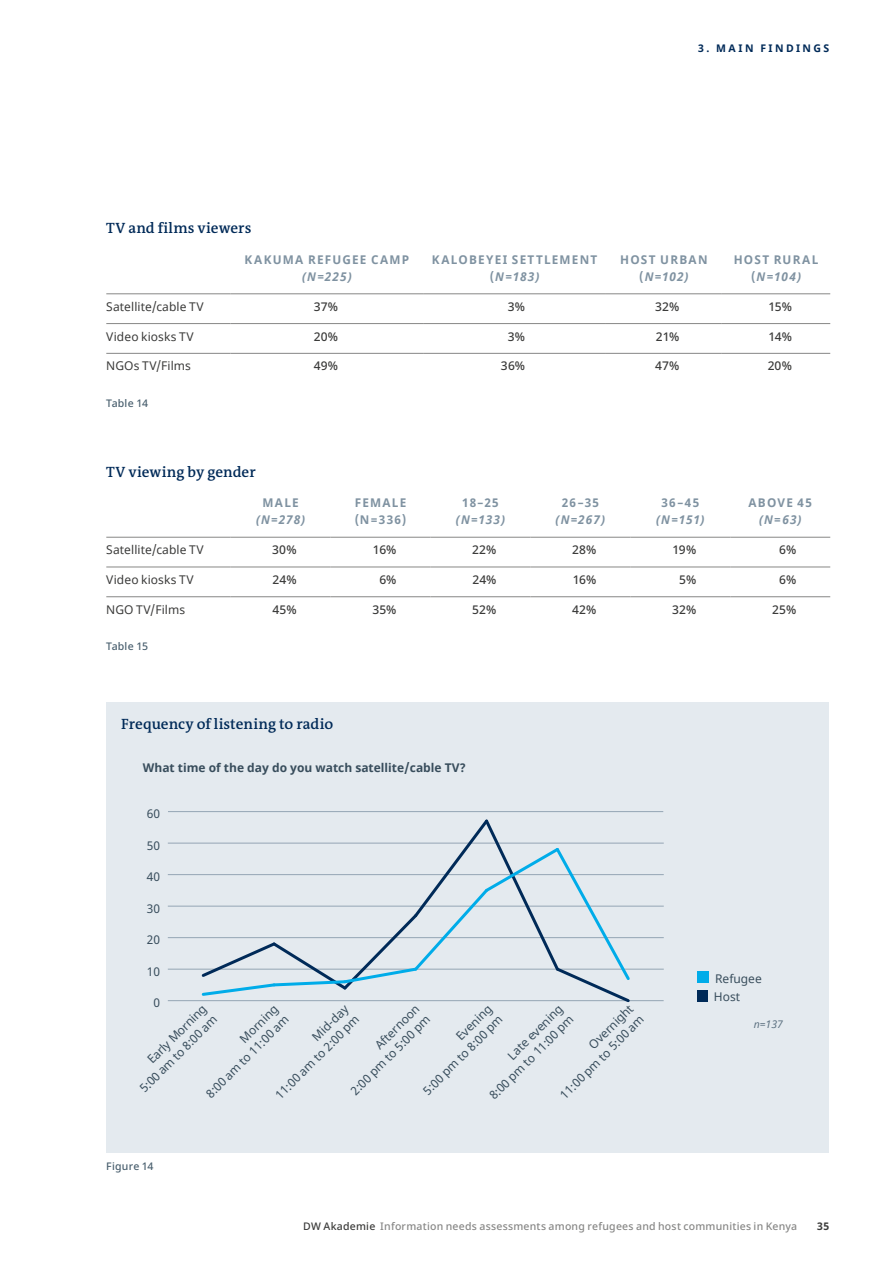
<style>
.page{position:relative;width:893px;height:1263px;background:#fff}
.page>*{position:absolute;margin:0;border:0;box-sizing:border-box;transform-origin:0 0}
.DWA_CD2018_Table_Hea{font:600 15px "DW The Antiqua B W6";letter-spacing:.01em;color:#002a58}
.DWA_CD2018_Figures_H{font:600 15px "DW The Antiqua B W6";letter-spacing:.005em;color:#002a58}
.t1{font:12px/15px "Noto Sans";color:#384d5c;text-align:right}
.DWA_CD2018_Fließtext{font:700 12px/17.2px "Noto Sans";letter-spacing:.105em;color:#7f92a1;text-align:center}
.DWA_CD2018_Fließtext-2{font:500 12px "Noto Sans";letter-spacing:.01em;color:#3b3b3a}
.DWA_CD2018_Fließtext-3{font:12px "Noto Sans";letter-spacing:.005em;color:#3b3b3a}
.DWA_CD2018_Fließtext-4{font:italic 700 12px/17.2px "Noto Sans";letter-spacing:.09em;color:#7f92a1;text-align:center}
.t2{font:700 12px "Noto Sans";color:#384d5c}
.t3{font:500 10.5px "Noto Sans";letter-spacing:.02em;color:#878786}
.DWA_CD2018_Rubrik{font:700 10.5px "Noto Sans";letter-spacing:.23em;color:#002a58}
.DWA_CD2018_FT_Zwisch{font:500 10.5px "Noto Sans";letter-spacing:.02em;color:#495f6e}
.Figure{font:500 10.5px "Noto Sans";letter-spacing:.02em;color:#495f6e}
.t4{font:italic 10.5px "Noto Sans";color:#5a6f7f}
.t5{font:700 10.5px "Noto Sans";color:#3b3b3a}
.s1{font-style:italic}
.s2{font-style:normal}
.s3{color:#3b3b3a}
</style>
<div class="page">
<hr style="left:106px;top:294px;width:125px;height:1px;background:#878786">
<hr style="left:231px;top:294px;width:192px;height:1px;background:#878786">
<hr style="left:423px;top:294px;width:183px;height:1px;background:#878786">
<hr style="left:606px;top:294px;width:116px;height:1px;background:#878786">
<hr style="left:722px;top:294px;width:108px;height:1px;background:#878786">
<hr style="left:106px;top:323px;width:125px;height:1px;background:#878786">
<hr style="left:231px;top:323px;width:192px;height:1px;background:#878786">
<hr style="left:423px;top:323px;width:183px;height:1px;background:#878786">
<hr style="left:606px;top:323px;width:116px;height:1px;background:#878786">
<hr style="left:722px;top:323px;width:108px;height:1px;background:#878786">
<hr style="left:106px;top:353px;width:125px;height:1px;background:#878786">
<hr style="left:231px;top:353px;width:192px;height:1px;background:#878786">
<hr style="left:423px;top:353px;width:183px;height:1px;background:#878786">
<hr style="left:606px;top:353px;width:116px;height:1px;background:#878786">
<hr style="left:722px;top:353px;width:108px;height:1px;background:#878786">
<hr style="left:106px;top:537px;width:125px;height:1px;background:#878786">
<hr style="left:231px;top:537px;width:100px;height:1px;background:#878786">
<hr style="left:331px;top:537px;width:100px;height:1px;background:#878786">
<hr style="left:431px;top:537px;width:99px;height:1px;background:#878786">
<hr style="left:530px;top:537px;width:100px;height:1px;background:#878786">
<hr style="left:630px;top:537px;width:100px;height:1px;background:#878786">
<hr style="left:730px;top:537px;width:100px;height:1px;background:#878786">
<hr style="left:106px;top:567px;width:125px;height:1px;background:#878786">
<hr style="left:231px;top:567px;width:100px;height:1px;background:#878786">
<hr style="left:331px;top:567px;width:100px;height:1px;background:#878786">
<hr style="left:431px;top:567px;width:99px;height:1px;background:#878786">
<hr style="left:530px;top:567px;width:100px;height:1px;background:#878786">
<hr style="left:630px;top:567px;width:100px;height:1px;background:#878786">
<hr style="left:730px;top:567px;width:100px;height:1px;background:#878786">
<hr style="left:106px;top:596px;width:125px;height:1px;background:#878786">
<hr style="left:231px;top:596px;width:100px;height:1px;background:#878786">
<hr style="left:331px;top:596px;width:100px;height:1px;background:#878786">
<hr style="left:431px;top:596px;width:99px;height:1px;background:#878786">
<hr style="left:530px;top:596px;width:100px;height:1px;background:#878786">
<hr style="left:630px;top:596px;width:100px;height:1px;background:#878786">
<hr style="left:730px;top:596px;width:100px;height:1px;background:#878786">
<div style="left:106px;top:702px;width:723px;height:450px;background:#e4eaef"></div>
<div style="left:697px;top:972px;width:11px;height:11px;background:#00ace9"></div>
<div style="left:697px;top:990px;width:11px;height:11px;background:#002a58"></div>
<hr style="left:168px;top:1000px;width:496px;height:1px;background:#94a5b4">
<hr style="left:168px;top:969px;width:496px;height:1px;background:#94a5b4">
<hr style="left:168px;top:937px;width:496px;height:1px;background:#94a5b4">
<hr style="left:168px;top:906px;width:496px;height:1px;background:#94a5b4">
<hr style="left:168px;top:874px;width:496px;height:1px;background:#94a5b4">
<hr style="left:168px;top:843px;width:496px;height:1px;background:#94a5b4">
<hr style="left:168px;top:811px;width:495px;height:1px;background:#94a5b4">
<svg style="left:199px;top:819px;width:433px;height:184px"></svg>
<p class="DWA_CD2018_Table_Hea" style="left:106px;top:219px;width:147px">TV and films viewers</p>
<p class="DWA_CD2018_Rubrik" style="left:698px;top:41px;width:132px">3. MAIN FINDINGS</p>
<p class="DWA_CD2018_Fließtext" style="left:245px;top:251px;width:166px">KAKUMA REFUGEE CAMP <span class="s1">(N=225)</span></p>
<p class="DWA_CD2018_Fließtext" style="left:432px;top:251px;width:167px">KALOBEYEI SETTLEMENT (<span class="s1">N=183)</span></p>
<p class="DWA_CD2018_Fließtext" style="left:620px;top:251px;width:89px">HOST URBAN (<span class="s1">N=102)</span></p>
<p class="DWA_CD2018_Fließtext" style="left:734px;top:251px;width:86px">HOST RURAL (<span class="s1">N=104)</span></p>
<p class="DWA_CD2018_Fließtext-3" style="left:106px;top:298px;width:99px">Satellite/cable TV</p>
<p class="DWA_CD2018_Fließtext-2" style="left:314px;top:298px;width:26px">37%</p>
<p class="DWA_CD2018_Fließtext-2" style="left:508px;top:298px;width:19px">3%</p>
<p class="DWA_CD2018_Fließtext-2" style="left:655px;top:298px;width:26px">32%</p>
<p class="DWA_CD2018_Fließtext-2" style="left:768px;top:298px;width:25px">15%</p>
<p class="DWA_CD2018_Fließtext-3" style="left:106px;top:328px;width:89px">Video kiosks TV</p>
<p class="DWA_CD2018_Fließtext-2" style="left:314px;top:328px;width:26px">20%</p>
<p class="DWA_CD2018_Fließtext-2" style="left:508px;top:328px;width:19px">3%</p>
<p class="DWA_CD2018_Fließtext-2" style="left:656px;top:328px;width:25px">21%</p>
<p class="DWA_CD2018_Fließtext-2" style="left:768px;top:328px;width:25px">14%</p>
<p class="DWA_CD2018_Fließtext-3" style="left:106px;top:358px;width:86px">NGOs TV/Films</p>
<p class="DWA_CD2018_Fließtext-2" style="left:314px;top:358px;width:26px">49%</p>
<p class="DWA_CD2018_Fließtext-2" style="left:501px;top:358px;width:26px">36%</p>
<p class="DWA_CD2018_Fließtext-2" style="left:655px;top:358px;width:26px">47%</p>
<p class="DWA_CD2018_Fließtext-2" style="left:768px;top:358px;width:26px">20%</p>
<p class="DWA_CD2018_FT_Zwisch" style="left:106px;top:396px;width:43px">Table 14</p>
<p class="DWA_CD2018_Table_Hea" style="left:106px;top:462px;width:151px">TV viewing by gender</p>
<p class="DWA_CD2018_Fließtext-4" style="left:256px;top:494px;width:51px"><span class="s2">MALE </span>(N=278)</p>
<p class="DWA_CD2018_Fließtext" style="left:355px;top:494px;width:53px;text-align:left">FEMALE (N=336)</p>
<p class="DWA_CD2018_Fließtext-4" style="left:456px;top:494px;width:51px"><span class="s2">18–25 </span>(N=133)</p>
<p class="DWA_CD2018_Fließtext-4" style="left:556px;top:494px;width:51px"><span class="s2">26–35 </span>(N=267)</p>
<p class="DWA_CD2018_Fließtext-4" style="left:656px;top:494px;width:50px"><span class="s2">36–45 </span>(N=151)</p>
<p class="DWA_CD2018_Fließtext" style="left:748px;top:494px;width:65px">ABOVE 45 <span class="s1">(N=63)</span></p>
<p class="DWA_CD2018_Fließtext-3" style="left:106px;top:542px;width:99px">Satellite/cable TV</p>
<p class="DWA_CD2018_Fließtext-2" style="left:272px;top:541px;width:26px">30%</p>
<p class="DWA_CD2018_Fließtext-2" style="left:373px;top:541px;width:25px">16%</p>
<p class="DWA_CD2018_Fließtext-2" style="left:472px;top:541px;width:26px">22%</p>
<p class="DWA_CD2018_Fließtext-2" style="left:572px;top:541px;width:26px">28%</p>
<p class="DWA_CD2018_Fließtext-2" style="left:673px;top:541px;width:25px">19%</p>
<p class="DWA_CD2018_Fließtext-2" style="left:779px;top:541px;width:19px">6%</p>
<p class="DWA_CD2018_Fließtext-3" style="left:106px;top:571px;width:89px">Video kiosks TV</p>
<p class="DWA_CD2018_Fließtext-2" style="left:272px;top:571px;width:26px">24%</p>
<p class="DWA_CD2018_Fließtext-2" style="left:379px;top:571px;width:19px">6%</p>
<p class="DWA_CD2018_Fließtext-2" style="left:472px;top:571px;width:26px">24%</p>
<p class="DWA_CD2018_Fließtext-2" style="left:573px;top:571px;width:25px">16%</p>
<p class="DWA_CD2018_Fließtext-2" style="left:679px;top:571px;width:19px">5%</p>
<p class="DWA_CD2018_Fließtext-2" style="left:779px;top:571px;width:19px">6%</p>
<p class="DWA_CD2018_Fließtext-3" style="left:106px;top:601px;width:80px">NGO TV/Films</p>
<p class="DWA_CD2018_Fließtext-2" style="left:272px;top:601px;width:26px">45%</p>
<p class="DWA_CD2018_Fließtext-2" style="left:372px;top:601px;width:26px">35%</p>
<p class="DWA_CD2018_Fließtext-2" style="left:472px;top:601px;width:26px">52%</p>
<p class="DWA_CD2018_Fließtext-2" style="left:572px;top:601px;width:26px">42%</p>
<p class="DWA_CD2018_Fließtext-2" style="left:672px;top:601px;width:26px">32%</p>
<p class="DWA_CD2018_Fließtext-2" style="left:772px;top:601px;width:26px">25%</p>
<p class="DWA_CD2018_FT_Zwisch" style="left:106px;top:638px;width:43px">Table 15</p>
<p class="DWA_CD2018_Figures_H" style="left:121px;top:714px;width:214px">Frequency of listening to radio</p>
<p class="t2" style="left:143px;top:759px;width:325px">What time of the day do you watch satellite/cable TV?</p>
<p class="t1" style="left:147px;top:807px;width:15px">60</p>
<p class="t1" style="left:147px;top:838px;width:15px">50</p>
<p class="t1" style="left:147px;top:870px;width:15px">40</p>
<p class="t1" style="left:147px;top:901px;width:15px">30</p>
<p class="t1" style="left:147px;top:933px;width:15px">20</p>
<p class="t1" style="left:147px;top:964px;width:15px">10</p>
<p class="t1" style="left:153px;top:996px;width:8px">0</p>
<p class="t1" style="left:546px;top:1081px;width:114px;rotate:-45deg">Overnight<br>11:00 pm to 5:00 am</p>
<p class="t1" style="left:262px;top:1081px;width:114px;rotate:-45deg">Mid-day<br>11:00 am to 2:00 pm</p>
<p class="t1" style="left:126px;top:1074px;width:105px;rotate:-45deg">Early Morning<br>5:00 am to 8:00 am</p>
<p class="t1" style="left:337px;top:1077px;width:108px;rotate:-45deg">Afternoon<br>2:00 pm to 5:00 pm</p>
<p class="t1" style="left:409px;top:1077px;width:108px;rotate:-45deg">Evening<br>5:00 pm to 8:00 pm</p>
<p class="t1" style="left:476px;top:1082px;width:115px;rotate:-45deg">Late evening<br>8:00 pm to 11:00 pm</p>
<p class="t1" style="left:193px;top:1080px;width:113px;rotate:-45deg">Morning<br>8:00 am to 11:00 am</p>
<p class="Figure" style="left:106px;top:1158px;width:49px">Figure 14</p>
<p class="t1" style="left:714px;top:970px;width:49px;line-height:18.5px;text-align:left">Refugee<br>Host</p>
<p class="t4" style="left:754px;top:1017px;width:31px">n=137</p>
<p class="t3" style="left:303px;top:1219px;width:495px"><span class="s3">DW Akademie</span> Information needs assessments among refugees and host communities in Kenya</p>
<p class="t5" style="left:817px;top:1219px;width:13px">35</p>
</div>
